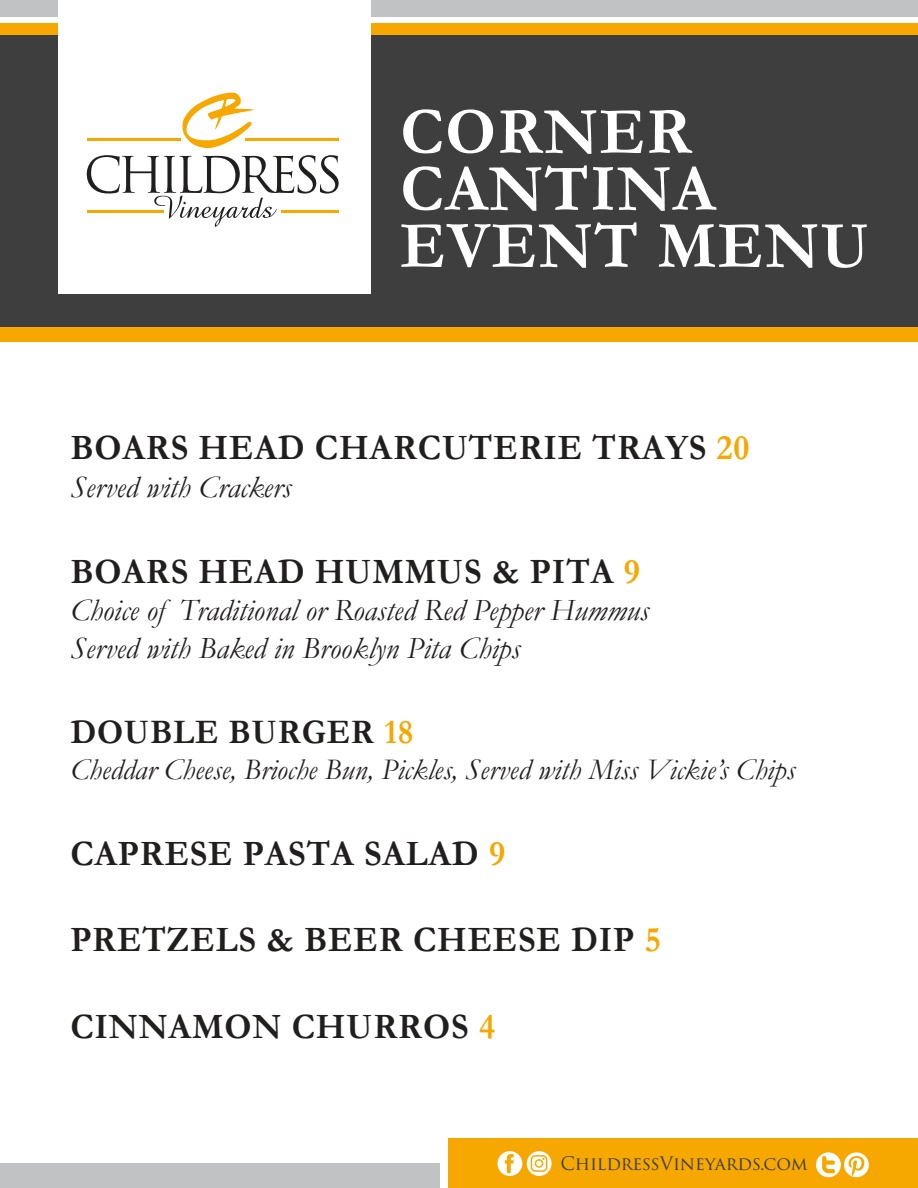
<style>
.page{position:relative;width:918px;height:1188px;background:#fff}
.page>*{position:absolute;margin:0;border:0;box-sizing:border-box;transform-origin:0 0}
.t1{font:700 67.2px/57px "Garamond";letter-spacing:.025em;color:#fff;scale:.96 1}
.t2{font:700 36px "Garamond";letter-spacing:.025em;color:#211e1e;scale:.96 1}
.t3{font:700 34.65px "Garamond";letter-spacing:.025em;color:#211e1e;scale:.96 1}
.t4{font:italic 31.2px/37.5px "Garamond";color:#231f20}
.t5{font:italic 30.15px "Garamond";color:#231f20}
.t6{font:18.15px "Trajan Pro 3";letter-spacing:-.01em;color:#3e3e3f}
.s1{color:#f6a800}
</style>
<div class="page">
<div style="left:0;top:23px;width:918px;height:55px;background:#f6a800"></div>
<div style="left:0;top:287px;width:918px;height:55px;background:#f6a800"></div>
<div style="left:0;top:36px;width:918px;height:291px;background:#3e3e3f"></div>
<div style="left:0;top:0;width:918px;height:17px;background:#c1c2c3"></div>
<div style="left:59px;top:0;width:312px;height:293px;background:#fff"></div>
<svg style="left:87px;top:155px;width:252px;height:72px"></svg>
<hr style="left:87px;top:138px;width:93px;height:2px;background:#f6a800">
<hr style="left:87px;top:210px;width:77px;height:2px;background:#f6a800">
<hr style="left:245px;top:138px;width:93px;height:2px;background:#f6a800">
<hr style="left:281px;top:210px;width:57px;height:2px;background:#f6a800">
<svg style="left:182px;top:92px;width:72px;height:57px"></svg>
<div style="left:0;top:1164px;width:440px;height:24px;background:#c1c2c3"></div>
<div style="left:449px;top:1138px;width:469px;height:50px;background:#f6a800"></div>
<div style="left:816px;top:1152px;width:25px;height:25px;background:#fff;border-radius:50%"></div>
<svg style="left:822px;top:1156px;width:13px;height:17px"></svg>
<div style="left:844px;top:1152px;width:25px;height:25px;background:#fff;border-radius:50%"></div>
<svg style="left:848px;top:1156px;width:17px;height:20px"></svg>
<svg style="left:527px;top:1151px;width:25px;height:25px"></svg>
<div style="left:498px;top:1151px;width:24px;height:25px;background:#fff;border-radius:50%"></div>
<svg style="left:505px;top:1154px;width:9px;height:19px"></svg>
<svg style="left:531px;top:1155px;width:16px;height:17px"></svg>
<h1 class="t1" style="left:400px;top:104px;width:490px">CORNER<br>CANTINA<br>EVENT MENU</h1>
<p class="t2" style="left:70px;top:423px;width:709px">BOARS HEAD CHARCUTERIE TRAYS <span class="s1">20</span></p>
<p class="t4" style="left:70px;top:467px;width:222px">Served with Crackers</p>
<p class="t2" style="left:70px;top:547px;width:595px">BOARS HEAD HUMMUS &amp; PITA <span class="s1">9</span></p>
<p class="t4" style="left:70px;top:591px;width:580px">Choice of Traditional or Roasted Red Pepper Hummus<br>Served with Baked in Brooklyn Pita Chips</p>
<p class="t3" style="left:70px;top:708px;width:359px">DOUBLE BURGER <span class="s1">18</span></p>
<p class="t5" style="left:70px;top:749px;width:726px">Cheddar Cheese, Brioche Bun, Pickles, Served with Miss Vickie’s Chips</p>
<p class="t2" style="left:70px;top:829px;width:454px">CAPRESE PASTA SALAD <span class="s1">9</span></p>
<p class="t2" style="left:70px;top:916px;width:617px">PRETZELS &amp; BEER CHEESE DIP <span class="s1">5</span></p>
<p class="t2" style="left:70px;top:1002px;width:444px">CINNAMON CHURROS <span class="s1">4</span></p>
<p class="t6" style="left:561px;top:1151px;width:249px">ChildressVineyards.com</p>
</div>
